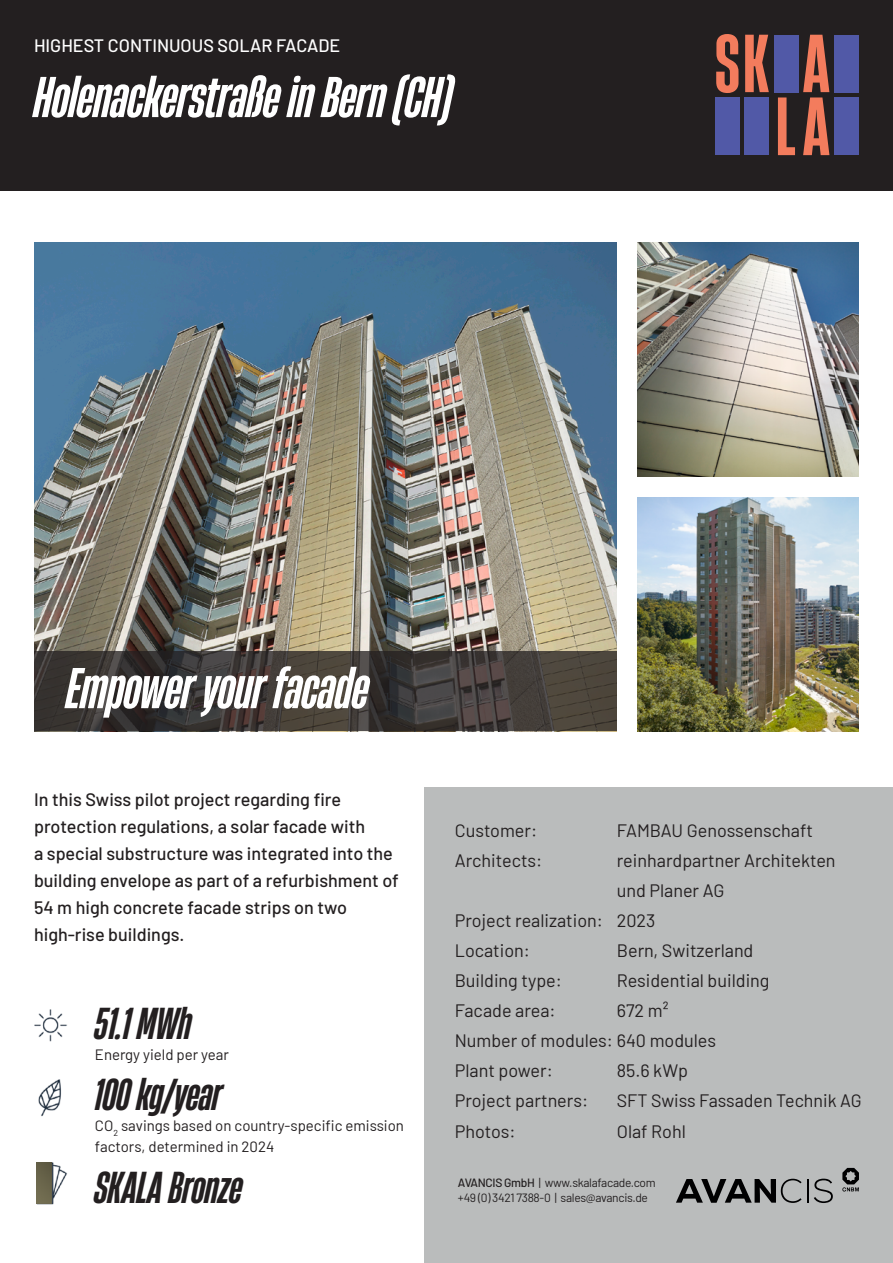
<style>
.page{position:relative;width:893px;height:1263px;background:#fff}
.page>*{position:absolute;margin:0;border:0;box-sizing:border-box;transform-origin:0 0}
.t1{font:italic 700 54px "Heading Now 36";color:#fff}
.t2{font:italic 700 42px "Heading Now 36";color:#231f20}
.t3{font:18px/30px "Barlow";color:#231f20}
.t4{font:500 18px/27px "Barlow";color:#231f20}
.t5{font:500 18px "Barlow";color:#fff}
.t6{font:15px/21px "Barlow";color:#231f20}
.t7{font:12px/15px "Barlow";letter-spacing:-.025em;color:#231f20}
.s1{font-weight:500}
</style>
<div class="page">
<div style="left:424px;top:787px;width:469px;height:476px;background:#babcbc"></div>
<svg style="left:676px;top:1179px;width:126px;height:24px"></svg>
<hr style="left:807px;top:1179px;width:2px;height:24px;background:#000001">
<svg style="left:814px;top:1179px;width:19px;height:24px"></svg>
<svg style="left:842px;top:1168px;width:17px;height:23px"></svg>
<img style="left:36px;top:1162px;width:31px;height:43px">
<img style="left:38px;top:1079px;width:23px;height:38px">
<img style="left:34px;top:1009px;width:33px;height:33px">
<div style="left:0;top:0;width:893px;height:191px;background:#231f20"></div>
<div style="left:774px;top:35px;width:25px;height:57px;background:#5159a7"></div>
<div style="left:834px;top:35px;width:24px;height:57px;background:#5159a7"></div>
<div style="left:715px;top:98px;width:24px;height:57px;background:#5159a7"></div>
<div style="left:745px;top:98px;width:24px;height:57px;background:#5159a7"></div>
<div style="left:834px;top:98px;width:24px;height:57px;background:#5159a7"></div>
<svg style="left:803px;top:35px;width:26px;height:120px"></svg>
<svg style="left:778px;top:97px;width:17px;height:58px"></svg>
<svg style="left:745px;top:35px;width:24px;height:57px"></svg>
<svg style="left:716px;top:34px;width:22px;height:59px"></svg>
<img style="left:638px;top:497px;width:221px;height:234px">
<img style="left:34px;top:242px;width:583px;height:409px">
<img style="left:638px;top:242px;width:221px;height:234px">
<svg style="left:34px;top:651px;width:583px;height:80px;background:#403a37"></svg>
<img style="left:36px;top:1163px;width:16px;height:40px">
<p class="t5" style="left:34px;top:32px;width:308px">HIGHEST CONTINUOUS SOLAR FACADE</p>
<p class="t1" style="left:34px;top:60px;width:420px">Holenackerstraße in Bern (CH)</p>
<p class="t1" style="left:66px;top:651px;width:304px">Empower your facade</p>
<p class="t4" style="left:34px;top:784px;width:309px">In this Swiss pilot project regarding fire</p>
<p class="t4" style="left:34px;top:811px;width:333px">protection regulations, a solar facade with</p>
<p class="t4" style="left:34px;top:838px;width:366px">a special substructure was integrated into the building envelope as part of a refurbishment of<br>54 m high concrete facade strips on two</p>
<p class="t4" style="left:34px;top:919px;width:152px">high-rise buildings.</p>
<p class="t2" style="left:95px;top:994px;width:98px">51.1 MWh</p>
<p class="t6" style="left:95px;top:1043px;width:135px">Energy yield per year</p>
<p class="t2" style="left:95px;top:1066px;width:129px">100 kg/year</p>
<p class="t6" style="left:95px;top:1114px;width:311px">CO<sub>2</sub> savings based on country-specific emission factors, determined in 2024</p>
<p class="t2" style="left:95px;top:1158px;width:149px">SKALA Bronze</p>
<p class="t3" style="left:455px;top:814px;width:84px">Customer:</p>
<p class="t3" style="left:617px;top:814px;width:198px">FAMBAU Genossenschaft</p>
<p class="t3" style="left:455px;top:844px;width:89px">Architects:</p>
<p class="t3" style="left:617px;top:844px;width:220px">reinhardpartner Architekten und Planer AG</p>
<p class="t3" style="left:455px;top:904px;width:202px">Project realization: 2023</p>
<p class="t3" style="left:455px;top:934px;width:77px">Location:</p>
<p class="t3" style="left:617px;top:934px;width:138px">Bern, Switzerland</p>
<p class="t3" style="left:455px;top:964px;width:109px">Building type:</p>
<p class="t3" style="left:617px;top:964px;width:154px">Residential building</p>
<p class="t3" style="left:455px;top:994px;width:102px">Facade area:</p>
<p class="t3" style="left:617px;top:994px;width:53px">672 m²</p>
<p class="t3" style="left:455px;top:1024px;width:263px">Number of modules: 640 modules</p>
<p class="t3" style="left:455px;top:1054px;width:100px">Plant power:</p>
<p class="t3" style="left:617px;top:1054px;width:73px">85.6 kWp</p>
<p class="t3" style="left:455px;top:1084px;width:135px">Project partners:</p>
<p class="t3" style="left:617px;top:1084px;width:246px">SFT Swiss Fassaden Technik AG</p>
<p class="t3" style="left:455px;top:1114px;width:62px">Photos:</p>
<p class="t3" style="left:617px;top:1114px;width:71px">Olaf Rohl</p>
<p class="t7" style="left:458px;top:1174px;width:199px"><span class="s1">AVANCIS GmbH</span> | www.skalafacade.com +49 (0) 3421 7388-0 | sales@avancis.de</p>
</div>
